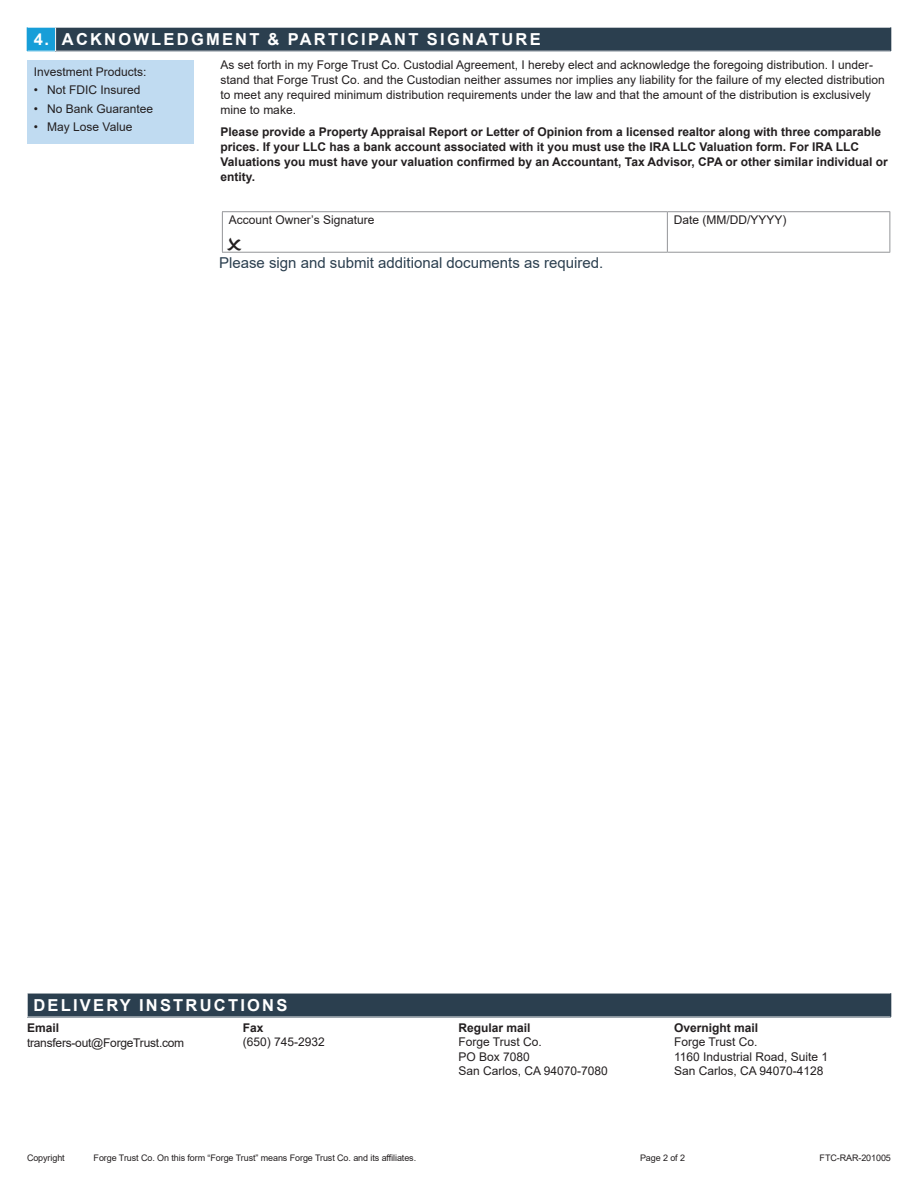
<style>
.page{position:relative;width:918px;height:1188px;background:#fff}
.page>*{position:absolute;margin:0;border:0;box-sizing:border-box;transform-origin:0 0}
.Subhead_1{font:700 16.5px "Arial";letter-spacing:.135em;color:#fff}
.Subhead_2{font:15px "Arial";color:#2b3f4f}
.Body{font:12px/15px "Arial";color:#231f20}
.Body-2{font:700 12px/15px "Arial";color:#231f20}
.Fillable_Text_Fields{font:12px "Arial";color:#231f20}
.Body-3{font:12px "Arial";letter-spacing:-.02em;color:#231f20}
.Side_Bar{font:12px "Arial";color:#231f20}
.t1{font:9px "Arial";letter-spacing:-.01em;color:#231f20}
</style>
<div class="page">
<div style="left:56px;top:27px;width:835px;height:24px;background:#2b3f4f"></div>
<hr style="left:56px;top:27px;width:835px;height:1px;background:#fff">
<svg style="left:27px;top:27px;width:29px;height:25px"></svg>
<svg style="left:891px;top:27px;width:1px;height:24px"></svg>
<hr style="left:222px;top:211px;width:445px;height:1px;background:#939598">
<hr style="left:667px;top:211px;width:223px;height:1px;background:#939598">
<hr style="left:890px;top:212px;width:1px;height:40px;background:#939598">
<hr style="left:222px;top:252px;width:445px;height:1px;background:#939598">
<hr style="left:667px;top:252px;width:223px;height:1px;background:#939598">
<div style="left:27px;top:993px;width:864px;height:24px;background:#2b3f4f"></div>
<hr style="left:27px;top:993px;width:864px;height:1px;background:#fff">
<svg style="left:27px;top:993px;width:1px;height:24px"></svg>
<svg style="left:891px;top:993px;width:1px;height:24px"></svg>
<div style="left:27px;top:60px;width:166px;height:84px;background:#c0dbf1"></div>
<svg style="left:222px;top:212px;width:668px;height:40px"></svg>
<p class="Subhead_1" style="left:34px;top:28px;width:17px">4.</p>
<p class="Subhead_1" style="left:62px;top:28px;width:480px">ACKNOWLEDGMENT &amp; PARTICIPANT SIGNATURE</p>
<p class="Side_Bar" style="left:34px;top:63px;width:114px">Investment Products:</p>
<p class="Body" style="left:34px;top:83px;width:108px">• Not FDIC Insured</p>
<p class="Body" style="left:34px;top:101px;width:121px">• No Bank Guarantee</p>
<p class="Body" style="left:34px;top:119px;width:100px">• May Lose Value</p>
<p class="Body" style="left:221px;top:57px;width:666px">As set forth in my Forge Trust Co. Custodial Agreement, I hereby elect and acknowledge the foregoing distribution. I under&shy;stand that Forge Trust Co. and the Custodian neither assumes nor implies any liability for the failure of my elected distribution to meet any required minimum distribution requirements under the law and that the amount of the distribution is exclusively mine to make.</p>
<p class="Body-2" style="left:221px;top:124px;width:669px">Please provide a Property Appraisal Report or Letter of Opinion from a licensed realtor along with three comparable prices. If your LLC has a bank account associated with it you must use the IRA LLC Valuation form. For IRA LLC Valuations you must have your valuation confirmed by an Accountant, Tax Advisor, CPA or other similar individual or entity.</p>
<p class="Fillable_Text_Fields" style="left:229px;top:211px;width:147px">Account Owner’s Signature</p>
<p class="Fillable_Text_Fields" style="left:674px;top:211px;width:114px">Date (MM/DD/YYYY)</p>
<p class="Subhead_2" style="left:219px;top:253px;width:386px">Please sign and submit additional documents as required.</p>
<p class="Subhead_1" style="left:33px;top:994px;width:255px">DELIVERY INSTRUCTIONS</p>
<p class="Body-2" style="left:27px;top:1020px;width:34px">Email</p>
<p class="Body-3" style="left:27px;top:1034px;width:159px">transfers-out@ForgeTrust.com</p>
<p class="Body-2" style="left:243px;top:1020px;width:22px">Fax</p>
<p class="Body" style="left:243px;top:1035px;width:84px">(650) 745-2932</p>
<p class="Body-2" style="left:458px;top:1020px;width:74px">Regular mail</p>
<p class="Body" style="left:458px;top:1035px;width:85px">Forge Trust Co.</p>
<p class="Body" style="left:458px;top:1049px;width:73px">PO Box 7080</p>
<p class="Body" style="left:458px;top:1063px;width:151px">San Carlos, CA 94070-7080</p>
<p class="Body-2" style="left:674px;top:1020px;width:86px">Overnight mail</p>
<p class="Body" style="left:674px;top:1035px;width:85px">Forge Trust Co.</p>
<p class="Body" style="left:674px;top:1049px;width:155px">1160 Industrial Road, Suite 1</p>
<p class="Body" style="left:674px;top:1063px;width:151px">San Carlos, CA 94070-4128</p>
<p class="t1" style="left:27px;top:1152px;width:39px">Copyright</p>
<p class="t1" style="left:94px;top:1152px;width:324px">Forge Trust Co. On this form “Forge Trust” means Forge Trust Co. and its affiliates.</p>
<p class="t1" style="left:640px;top:1152px;width:47px">Page 2 of 2</p>
<p class="t1" style="left:820px;top:1152px;width:73px">FTC-RAR-201005</p>
</div>
